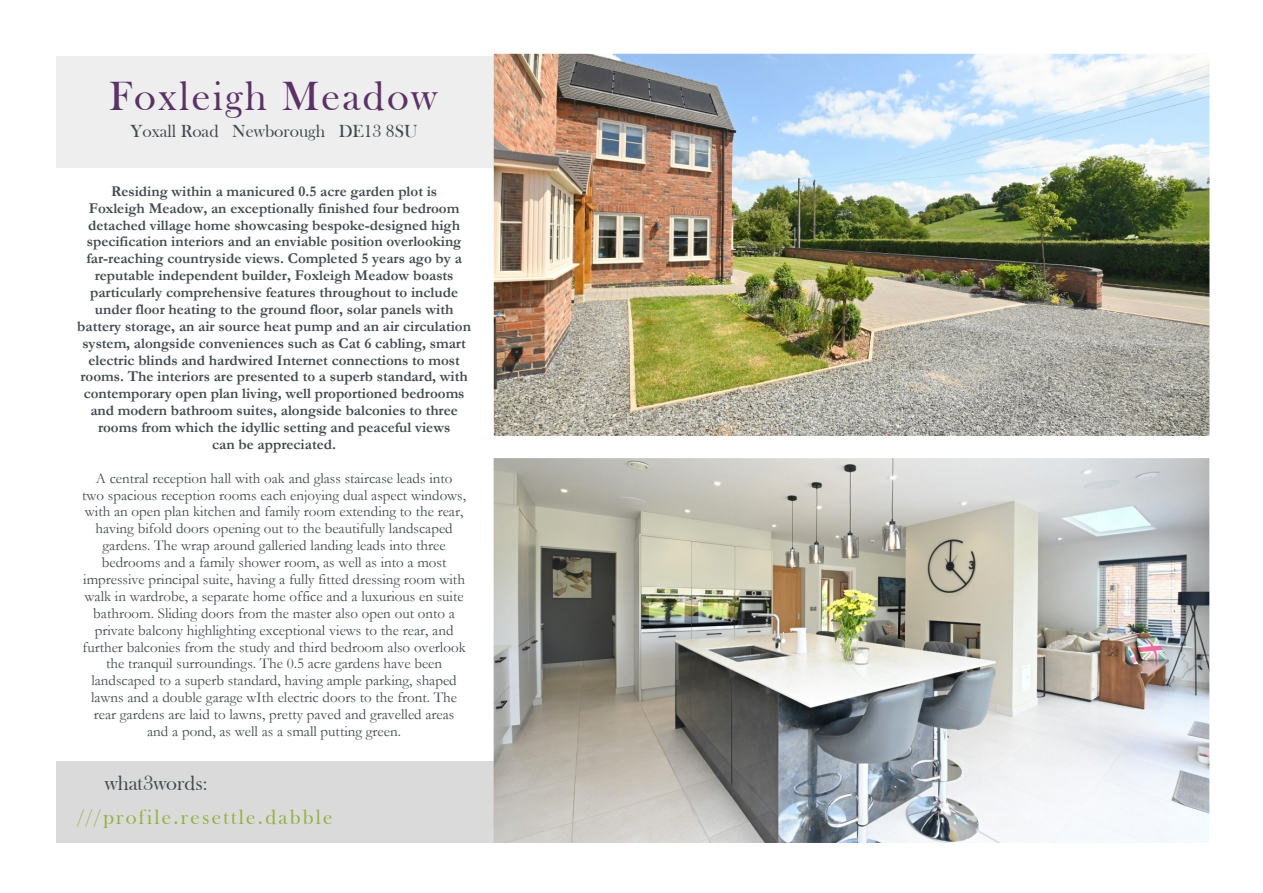
<style>
.page{position:relative;width:1263px;height:893px;background:#fff}
.page>*{position:absolute;margin:0;border:0;box-sizing:border-box;transform-origin:0 0}
.t1{font:42px "Bask Old Face";letter-spacing:.055em;color:#5b3167}
.t2{font:21px/34.3px "Bask Old Face";letter-spacing:.105em;color:#95b03c}
.t3{font:18px "Bask Old Face";color:#40494d}
.t4{font:15px/17px "Garamond";color:#40494d;text-align:center}
.t5{font:700 15px/17px "Garamond";color:#40494d;text-align:center}
.s1{color:#40494d}
.s2{font-family:"Garamond";color:#40494d}
</style>
<div class="page">
<div style="left:57px;top:762px;width:472px;height:81px;background:#dadada"></div>
<div style="left:56px;top:56px;width:472px;height:112px;background:#eee"></div>
<img style="left:494px;top:458px;width:715px;height:385px">
<img style="left:494px;top:54px;width:715px;height:382px">
<h1 class="t1" style="left:109px;top:81px;width:329px">Foxleigh Meadow</h1>
<p class="t3" style="left:131px;top:125px;width:289px">Yoxall Road Newborough DE13 8SU</p>
<p class="t5" style="left:77px;top:184px;width:395px">Residing within a manicured 0.5 acre garden plot is<br>Foxleigh Meadow, an exceptionally finished four bedroom detached village home showcasing bespoke-designed high specification interiors and an enviable position overlooking far-reaching countryside views. Completed 5 years ago by a reputable independent builder, Foxleigh Meadow boasts particularly comprehensive features throughout to include under floor heating to the ground floor, solar panels with battery storage, an air source heat pump and an air circulation system, alongside conveniences such as Cat 6 cabling, smart electric blinds and hardwired Internet connections to most rooms. The interiors are presented to a superb standard, with contemporary open plan living, well proportioned bedrooms and modern bathroom suites, alongside balconies to three rooms from which the idyllic setting and peaceful views<br>can be appreciated.</p>
<p class="t4" style="left:82px;top:471px;width:385px">A central reception hall with oak and glass staircase leads into<br>two spacious reception rooms each enjoying dual aspect windows, with an open plan kitchen and family room extending to the rear, having bifold doors opening out to the beautifully landscaped gardens. The wrap around galleried landing leads into three bedrooms and a family shower room, as well as into a most impressive principal suite, having a fully fitted dressing room with walk in wardrobe, a separate home office and a luxurious en suite bathroom. Sliding doors from the master also open out onto a private balcony highlighting exceptional views to the rear, and further balconies from the study and third bedroom also overlook the tranquil surroundings. The 0.5 acre gardens have been landscaped to a superb standard, having ample parking, shaped lawns and a double garage wIth electric doors to the front. The rear gardens are laid to lawns, pretty paved and gravelled areas and a pond, as well as a small putting green.</p>
<h2 class="t2" style="left:78px;top:767px;width:256px;text-indent:27px"><span class="s1">what3words</span><span class="s2">: </span>///profile.resettle.dabble</h2>
</div>
